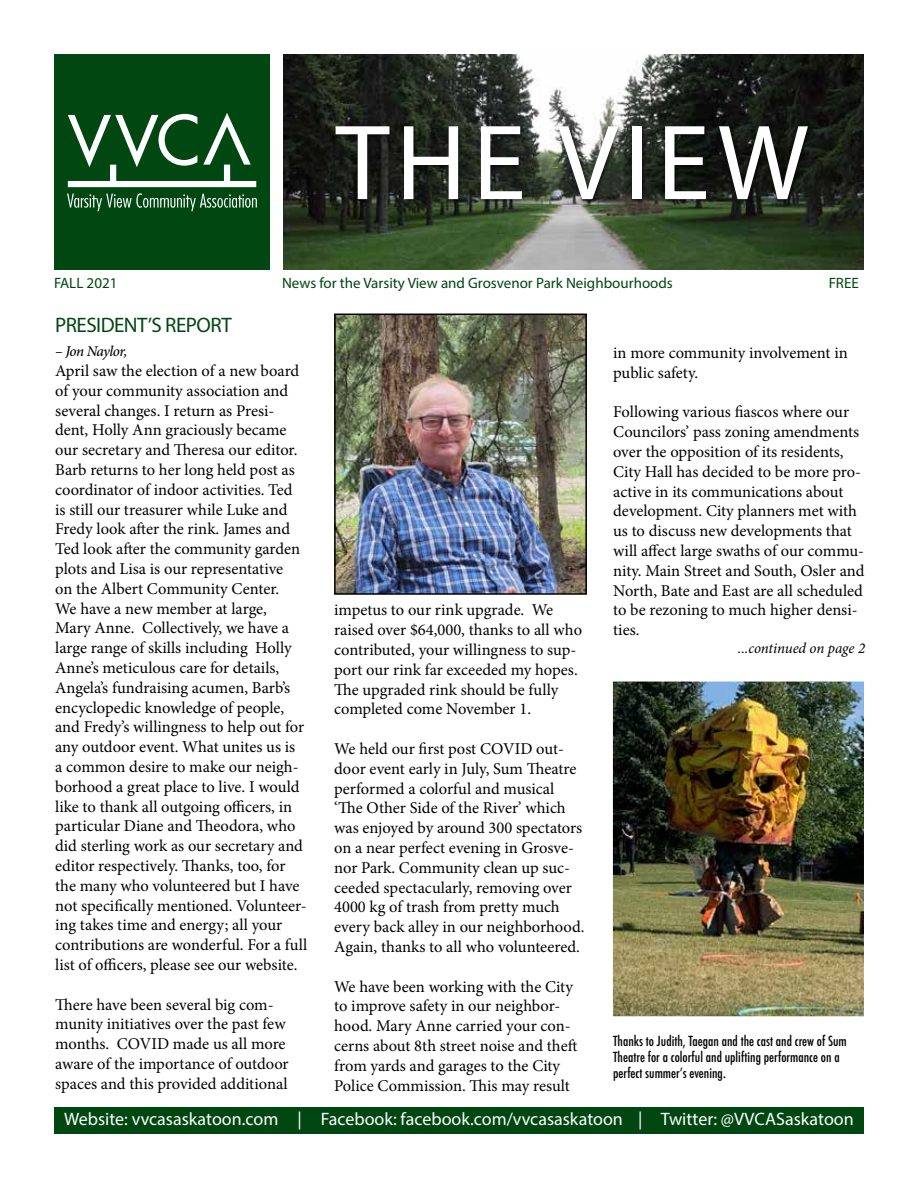
<style>
.page{position:relative;width:918px;height:1188px;background:#fff}
.page>*{position:absolute;margin:0;border:0;box-sizing:border-box;transform-origin:0 0}
.t1{font:108px "Myriad Pro";letter-spacing:.06em;color:#fff}
.t2{font:21px "Myriad Pro";letter-spacing:-.025em;color:#004712}
.t3{font:18px "Myriad Pro";color:#fff}
.t4{font:16.5px/19.8px "Minion Pro";color:#000}
.t5{font:15px "Myriad Pro";color:#004712}
.t6{font:italic 15px "Minion Pro";letter-spacing:-.01em;color:#000}
.t7{font:italic 500 15px "Minion Pro";letter-spacing:-.035em;color:#000}
.t8{font:500 condensed 13.5px/16.2px "Futura";color:#000}
.s1{font-style:italic;font-stretch:normal}
</style>
<div class="page">
<div style="left:54px;top:54px;width:216px;height:216px;background:#004712"></div>
<svg style="left:68px;top:113px;width:188px;height:74px"></svg>
<svg style="left:67px;top:193px;width:190px;height:18px"></svg>
<img style="left:284px;top:54px;width:580px;height:216px">
<div style="left:54px;top:1107px;width:810px;height:27px;background:#004712"></div>
<img style="left:337px;top:317px;width:247px;height:275px">
<div style="left:334px;top:314px;width:253px;height:281px;border:2px solid #000"></div>
<img style="left:613px;top:682px;width:251px;height:334px">
<div style="left:332px;top:124px;width:481px;height:81px;background:#000;opacity:.7"></div>
<h1 class="t1" style="left:336px;top:96px;width:475px">THE VIEW</h1>
<p class="t5" style="left:54px;top:274px;width:65px">FALL 2021</p>
<p class="t5" style="left:282px;top:274px;width:392px">News for the Varsity View and Grosvenor Park Neighbourhoods</p>
<p class="t5" style="left:829px;top:274px;width:32px">FREE</p>
<p class="t2" style="left:55px;top:312px;width:178px">PRESIDENT’S REPORT</p>
<p class="t7" style="left:55px;top:341px;width:74px">– Jon Naylor,</p>
<p class="t4" style="left:55px;top:361px;width:254px">April saw the election of a new board of your community association and several changes. I return as Presi&shy;dent, Holly Ann graciously became our secretary and Theresa our editor.<br>Barb returns to her long held post as coordinator of indoor activities. Ted<br>is still our treasurer while Luke and Fredy look after the rink. James and Ted look after the community garden plots and Lisa is our representative<br>on the Albert Community Center.<br>We have a new member at large,<br>Mary Anne. Collectively, we have a large range of skills including Holly Anne’s meticulous care for details, Angela’s fundraising acumen, Barb’s encyclopedic knowledge of people, and Fredy’s willingness to help out for any outdoor event. What unites us is<br>a common desire to make our neigh&shy;borhood a great place to live. I would like to thank all outgoing officers, in particular Diane and Theodora, who did sterling work as our secretary and editor respectively. Thanks, too, for the many who volunteered but I have not specifically mentioned. Volunteer&shy;ing takes time and energy; all your contributions are wonderful. For a full list of officers, please see our website.</p>
<p class="t4" style="left:55px;top:995px;width:235px">There have been several big com&shy;munity initiatives over the past few months. COVID made us all more aware of the importance of outdoor spaces and this provided additional</p>
<p class="t4" style="left:334px;top:600px;width:249px">impetus to our rink upgrade. We raised over $64,000, thanks to all who contributed, your willingness to sup&shy;port our rink far exceeded my hopes.<br>The upgraded rink should be fully completed come November 1.</p>
<p class="t4" style="left:334px;top:739px;width:252px">We held our first post COVID out&shy;door event early in July, Sum Theatre performed a colorful and musical ‘The Other Side of the River’ which was enjoyed by around 300 spectators on a near perfect evening in Grosve&shy;nor Park. Community clean up suc&shy;ceeded spectacularly, removing over 4000 kg of trash from pretty much every back alley in our neighborhood.<br>Again, thanks to all who volunteered.</p>
<p class="t4" style="left:334px;top:977px;width:245px">We have been working with the City to improve safety in our neighbor&shy;hood. Mary Anne carried your con&shy;cerns about 8th street noise and theft from yards and garages to the City Police Commission. This may result</p>
<p class="t4" style="left:613px;top:343px;width:236px">in more community involvement in public safety.</p>
<p class="t4" style="left:613px;top:402px;width:253px">Following various fiascos where our Councilors’ pass zoning amendments over the opposition of its residents, City Hall has decided to be more pro&shy;active in its communications about development. City planners met with us to discuss new developments that will affect large swaths of our commu&shy;nity. Main Street and South, Osler and North, Bate and East are all scheduled to be rezoning to much higher densi&shy;ties.</p>
<p class="t6" style="left:738px;top:638px;width:129px">...continued on page 2</p>
<p class="t8" style="left:613px;top:1033px;width:235px">Thanks to Judith, Taegan and the cast and crew of Sum<br>Theatre for a colorful and uplifting performance on a perfect summer’s evening<span class="s1">.</span></p>
<p class="t3" style="left:64px;top:1108px;width:791px">Website: vvcasaskatoon.com | Facebook: facebook.com/vvcasaskatoon | Twitter: @VVCASaskatoon</p>
</div>
